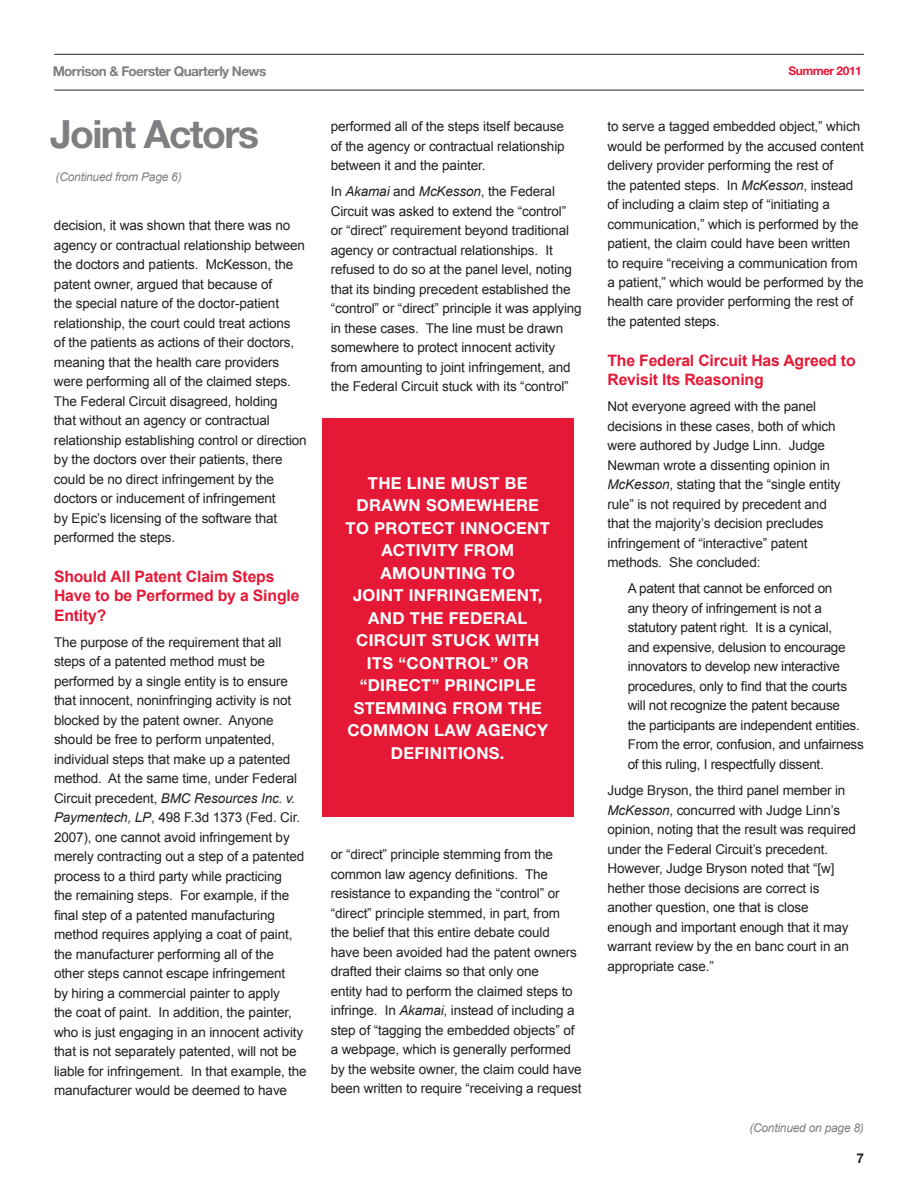
<style>
.page{position:relative;width:918px;height:1188px;background:#fff}
.page>*{position:absolute;margin:0;border:0;box-sizing:border-box;transform-origin:0 0}
.t1{font:700 39px "Helvetica Neue LT Std";letter-spacing:-.04em;color:#7d7f82}
.t2{font:700 16.5px/22.5px "Helvetica Neue LT Std";letter-spacing:.13em;color:#fff}
.t3{font:700 15.75px/19.5px "Arial";letter-spacing:-.01em;color:#e51836}
.t4{font:13.5px/19.5px "Arial";letter-spacing:-.01em;color:#231f20}
.t5{font:700 13.5px "Helvetica Neue LT Std";letter-spacing:-.04em;color:#7d7f82}
.t6{font:700 13.5px "Helvetica Neue LT Std";color:#231f20}
.t7{font:italic 12px "Arial";letter-spacing:-.02em;color:#7d7f82}
.t8{font:700 12px "Helvetica Neue LT Std";letter-spacing:-.04em;color:#e51836}
.s1{font-style:italic}
</style>
<div class="page">
<hr style="left:54px;top:90px;width:810px;height:1px;background:#231f20">
<hr style="left:54px;top:54px;width:810px;height:1px;background:#231f20">
<div style="left:322px;top:418px;width:252px;height:399px;background:#e51836"></div>
<p class="t5" style="left:53px;top:63px;width:215px">MORRISON &amp; FOERSTER QUARTERLY NEWS</p>
<p class="t8" style="left:788px;top:63px;width:75px">SUMMER 2011</p>
<h1 class="t1" style="left:50px;top:110px;width:210px">JOINT ACTORS</h1>
<p class="t7" style="left:56px;top:169px;width:128px">(Continued from Page 6)</p>
<p class="t4" style="left:54px;top:216px;width:254px">decision, it was shown that there was no agency or contractual relationship between the doctors and patients. McKesson, the patent owner, argued that because of<br>the special nature of the doctor-patient relationship, the court could treat actions<br>of the patients as actions of their doctors, meaning that the health care providers were performing all of the claimed steps.<br>The Federal Circuit disagreed, holding<br>that without an agency or contractual relationship establishing control or direction by the doctors over their patients, there could be no direct infringement by the doctors or inducement of infringement<br>by Epic’s licensing of the software that performed the steps.</p>
<p class="t3" style="left:54px;top:567px;width:247px">Should All Patent Claim Steps<br>Have to be Performed by a Single<br>Entity?</p>
<p class="t4" style="left:54px;top:632px;width:254px">The purpose of the requirement that all steps of a patented method must be performed by a single entity is to ensure that innocent, noninfringing activity is not blocked by the patent owner. Anyone should be free to perform unpatented, individual steps that make up a patented method. At the same time, under Federal Circuit precedent, <span class="s1">BMC Resources Inc. v.<br>Paymentech, LP</span>, 498 F.3d 1373 (Fed. Cir.<br>2007), one cannot avoid infringement by merely contracting out a step of a patented process to a third party while practicing<br>the remaining steps. For example, if the final step of a patented manufacturing method requires applying a coat of paint, the manufacturer performing all of the other steps cannot escape infringement<br>by hiring a commercial painter to apply<br>the coat of paint. In addition, the painter, who is just engaging in an innocent activity that is not separately patented, will not be liable for infringement. In that example, the manufacturer would be deemed to have</p>
<p class="t4" style="left:331px;top:117px;width:235px;text-align:justify">performed all of the steps itself because of the agency or contractual relationship between it and the painter.</p>
<p class="t4" style="left:331px;top:182px;width:253px">In <span class="s1">Akamai</span> and <span class="s1">McKesson</span>, the Federal Circuit was asked to extend the “control”<br>or “direct” requirement beyond traditional agency or contractual relationships. It refused to do so at the panel level, noting that its binding precedent established the “control” or “direct” principle it was applying in these cases. The line must be drawn somewhere to protect innocent activity from amounting to joint infringement, and the Federal Circuit stuck with its “control”</p>
<p class="t2" style="left:368px;top:471px;width:59px">THE LINE</p>
<p class="t2" style="left:451px;top:471px;width:77px">MUST BE</p>
<p class="t2" style="left:357px;top:494px;width:182px">DRAWN SOMEWHERE</p>
<p class="t2" style="left:346px;top:516px;width:78px">TO PROTECT</p>
<p class="t2" style="left:460px;top:516px;width:11px">INN</p>
<p class="t2" style="left:491px;top:516px;width:26px">OCENT</p>
<p class="t2" style="left:381px;top:539px;width:61px">ACTIVITY</p>
<p class="t2" style="left:464px;top:539px;width:50px">FROM</p>
<p class="t2" style="left:381px;top:561px;width:64px">AMOUNTIN</p>
<p class="t2" style="left:474px;top:561px;width:43px">G T O</p>
<p class="t2" style="left:353px;top:584px;width:33px">JOINT</p>
<p class="t2" style="left:409px;top:584px;width:84px">INFRINGEMENT</p>
<p class="t2" style="left:538px;top:584px;width:6px">,</p>
<p class="t2" style="left:368px;top:606px;width:160px">AND THE FEDERAL</p>
<p class="t2" style="left:356px;top:629px;width:185px">CIRCUIT STUCK WITH</p>
<p class="t2" style="left:367px;top:651px;width:10px">ITS</p>
<p class="t2" style="left:360px;top:651px;width:170px;text-indent:39px">“CONTROL” OR “DIRECT</p>
<p class="t2" style="left:432px;top:674px;width:47px">” PRINCIP</p>
<p class="t2" style="left:515px;top:674px;width:21px">LE</p>
<p class="t2" style="left:354px;top:696px;width:13px">STEMMIN</p>
<p class="t2" style="left:435px;top:696px;width:107px">G FROM THE</p>
<p class="t2" style="left:347px;top:719px;width:167px">COMMON LAW AGENCY</p>
<p class="t2" style="left:391px;top:741px;width:22px">DEFINITI</p>
<p class="t2" style="left:463px;top:741px;width:43px">ONS.</p>
<p class="t4" style="left:331px;top:845px;width:253px">or “direct” principle stemming from the common law agency definitions. The resistance to expanding the “control” or “direct” principle stemmed, in part, from the belief that this entire debate could have been avoided had the patent owners drafted their claims so that only one<br>entity had to perform the claimed steps to infringe. In <span class="s1">Akamai</span>, instead of including a step of “tagging the embedded objects” of a webpage, which is generally performed by the website owner, the claim could have been written to require “receiving a request</p>
<p class="t4" style="left:607px;top:117px;width:258px">to serve a tagged embedded object,” which would be performed by the accused content delivery provider performing the rest of<br>the patented steps. In <span class="s1">McKesson</span>, instead of including a claim step of “initiating a communication,” which is performed by the patient, the claim could have been written to require “receiving a communication from a patient,” which would be performed by the health care provider performing the rest of the patented steps.</p>
<p class="t3" style="left:608px;top:351px;width:250px">The Federal Circuit Has Agreed to<br>Revisit Its Reasoning</p>
<p class="t4" style="left:608px;top:397px;width:235px">Not everyone agreed with the panel decisions in these cases, both of which were authored by Judge Linn. Judge Newman wrote a dissenting opinion in <span class="s1">McKesson</span>, stating that the “single entity rule” is not required by precedent and that the majority’s decision precludes infringement of “interactive” patent methods. She concluded:</p>
<p class="t4" style="left:628px;top:579px;width:238px">A patent that cannot be enforced on<br>any theory of infringement is not a statutory patent right. It is a cynical,<br>and expensive, delusion to encourage innovators to develop new interactive procedures, only to find that the courts will not recognize the patent because<br>the participants are independent entities.<br>From the error, confusion, and unfairness of this ruling, I respectfully dissent.</p>
<p class="t4" style="left:608px;top:781px;width:250px">Judge Bryson, the third panel member in <span class="s1">McKesson</span>, concurred with Judge Linn’s opinion, noting that the result was required under the Federal Circuit’s precedent.<br>However, Judge Bryson noted that “[w] hether those decisions are correct is another question, one that is close enough and important enough that it may warrant review by the en banc court in an appropriate case.”</p>
<p class="t7" style="left:749px;top:1120px;width:116px">(Continued on page 8)</p>
<p class="t6" style="left:856px;top:1150px;width:9px">7</p>
</div>
